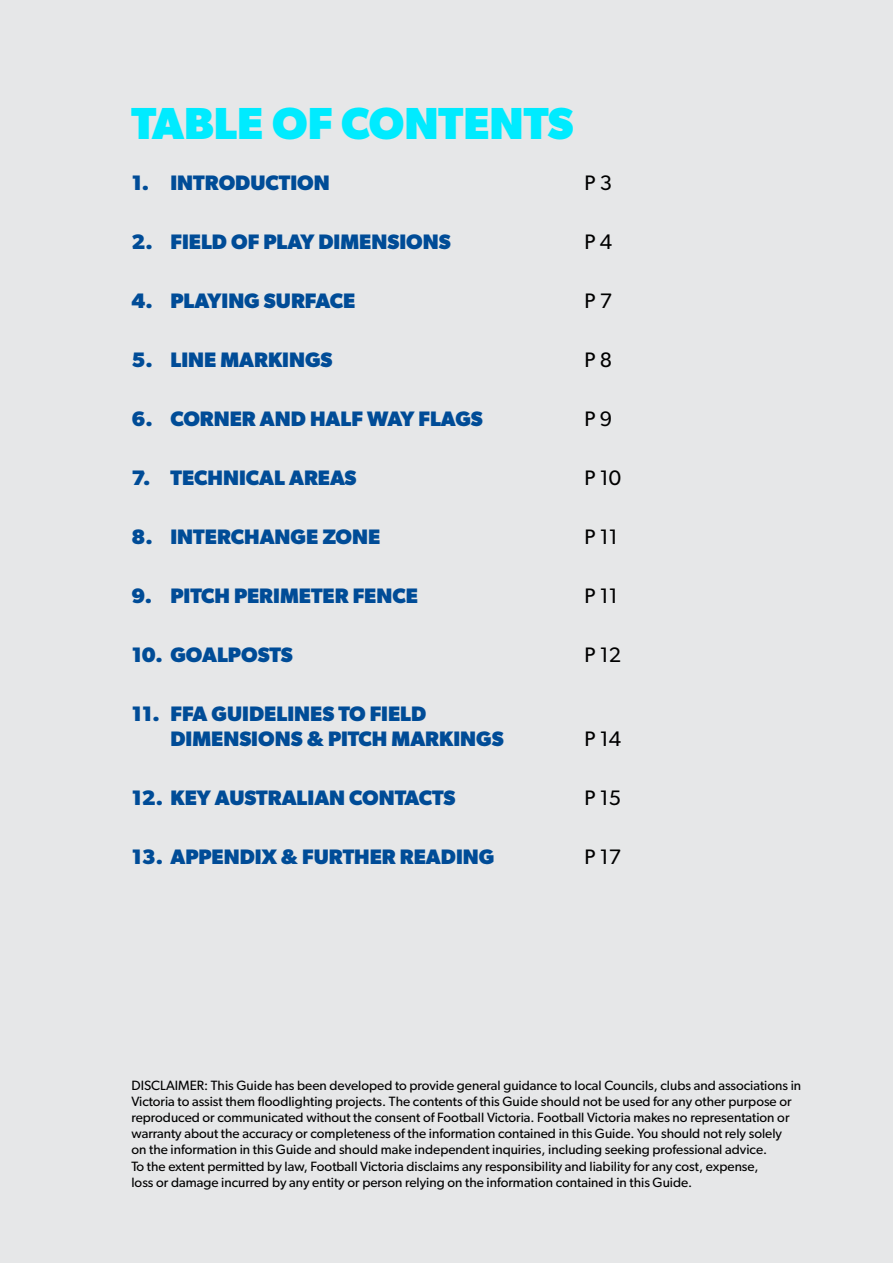
<style>
.page{position:relative;width:893px;height:1263px;background:#e6e7e8}
.page>*{position:absolute;margin:0;border:0;box-sizing:border-box;transform-origin:0 0}
.t1{font:700 45px "Gibson";color:#00ebff}
.t2{font:700 21px/25.2px "Gibson";color:#004c97}
.t3{font:21px "Gibson";color:#000}
.t4{font:13.5px/16.2px "Gibson";color:#000}
</style>
<div class="page">
<h1 class="t1" style="left:131px;top:97px;width:444px">TABLE OF CONTENTS</h1>
<h2 class="t2" style="left:131px;top:170px;width:200px">1. INTRODUCTION</h2>
<h2 class="t3" style="left:584px;top:170px;width:29px">P 3</h2>
<h2 class="t2" style="left:131px;top:229px;width:321px">2. FIELD OF PLAY DIMENSIONS</h2>
<h2 class="t3" style="left:584px;top:229px;width:29px">P 4</h2>
<h2 class="t2" style="left:131px;top:288px;width:226px">4. PLAYING SURFACE</h2>
<h2 class="t3" style="left:584px;top:288px;width:29px">P 7</h2>
<h2 class="t2" style="left:131px;top:347px;width:203px">5. LINE MARKINGS</h2>
<h2 class="t3" style="left:584px;top:347px;width:29px">P 8</h2>
<h2 class="t2" style="left:131px;top:406px;width:353px">6. CORNER AND HALF WAY FLAGS</h2>
<h2 class="t3" style="left:584px;top:406px;width:29px">P 9</h2>
<h2 class="t2" style="left:131px;top:464px;width:227px">7. TECHNICAL AREAS</h2>
<h2 class="t3" style="left:584px;top:465px;width:38px">P 10</h2>
<h2 class="t2" style="left:131px;top:523px;width:250px">8. INTERCHANGE ZONE</h2>
<h2 class="t3" style="left:584px;top:524px;width:35px">P 11</h2>
<h2 class="t2" style="left:131px;top:582px;width:288px">9. PITCH PERIMETER FENCE</h2>
<h2 class="t3" style="left:584px;top:583px;width:35px">P 11</h2>
<h2 class="t2" style="left:131px;top:641px;width:163px">10. GOALPOSTS</h2>
<h2 class="t3" style="left:584px;top:642px;width:38px">P 12</h2>
<h2 class="t2" style="left:170px;top:700px;width:335px;text-indent:-39px">11. FFA GUIDELINES TO FIELD<br>DIMENSIONS &amp; PITCH MARKINGS</h2>
<h2 class="t3" style="left:584px;top:726px;width:38px">P 14</h2>
<h2 class="t2" style="left:131px;top:784px;width:326px">12. KEY AUSTRALIAN CONTACTS</h2>
<h2 class="t3" style="left:584px;top:785px;width:38px">P 15</h2>
<h2 class="t2" style="left:131px;top:843px;width:364px">13. APPENDIX &amp; FURTHER READING</h2>
<h2 class="t3" style="left:584px;top:844px;width:38px">P 17</h2>
<p class="t4" style="left:131px;top:1076px;width:671px">DISCLAIMER: This Guide has been developed to provide general guidance to local Councils, clubs and associations in Victoria to assist them floodlighting projects. The contents of this Guide should not be used for any other purpose or reproduced or communicated without the consent of Football Victoria. Football Victoria makes no representation or warranty about the accuracy or completeness of the information contained in this Guide. You should not rely solely<br>on the information in this Guide and should make independent inquiries, including seeking professional advice.<br>To the extent permitted by law, Football Victoria disclaims any responsibility and liability for any cost, expense,<br>loss or damage incurred by any entity or person relying on the information contained in this Guide.</p>
</div>
